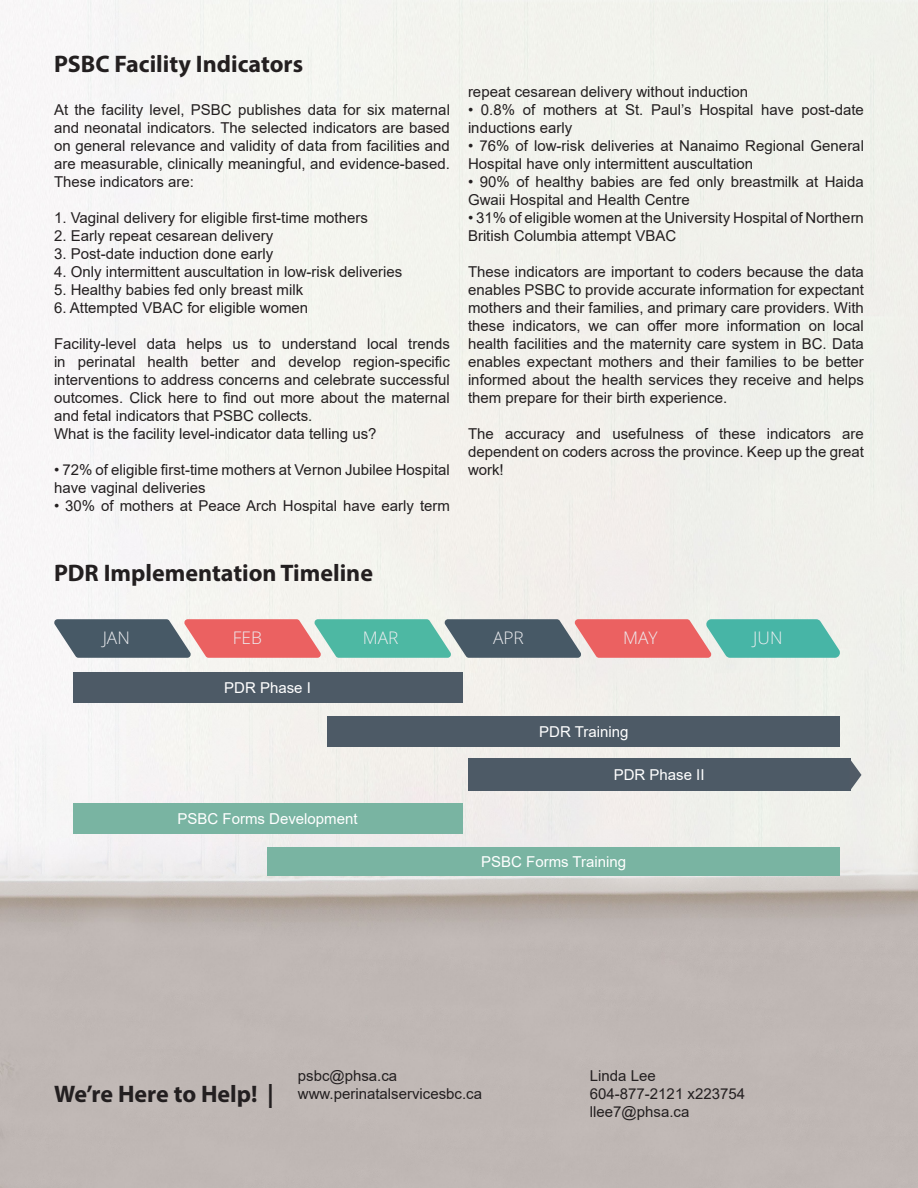
<style>
.page{position:relative;width:918px;height:1188px;background:#fff}
.page>*{position:absolute;margin:0;border:0;box-sizing:border-box;transform-origin:0 0}
.t1{font:700 24px "Myriad Pro";color:#231f20}
.t2{font:300 17.4px "Open Sans";color:#ededf0}
.t3{font:15px/18px "Arial";color:#231f20}
.t4{font:15px "Arial";color:#fff}
</style>
<div class="page">
<img style="left:0;top:1px;width:918px;height:1187px">
<svg style="left:53px;top:619px;width:788px;height:39px;background:#8d8987"></svg>
<div style="left:73px;top:672px;width:389px;height:31px;background:#4d5a66"></div>
<div style="left:328px;top:716px;width:512px;height:31px;background:#4d5a66"></div>
<div style="left:468px;top:759px;width:382px;height:32px;background:#4d5a66"></div>
<svg style="left:850px;top:759px;width:12px;height:32px"></svg>
<div style="left:73px;top:803px;width:389px;height:31px;background:#79b4a2"></div>
<div style="left:268px;top:847px;width:572px;height:29px;background:#79b4a2"></div>
<h1 class="t1" style="left:54px;top:48px;width:251px">PSBC Facility Indicators</h1>
<p class="t3" style="left:54px;top:101px;width:397px;text-align:justify">At the facility level, PSBC publishes data for six maternal and neonatal indicators. The selected indicators are based on general relevance and validity of data from facilities and are measurable, clinically meaningful, and evidence-based.<br>These indicators are:</p>
<p class="t3" style="left:54px;top:209px;width:315px">1. Vaginal delivery for eligible first-time mothers</p>
<p class="t3" style="left:54px;top:227px;width:221px">2. Early repeat cesarean delivery</p>
<p class="t3" style="left:54px;top:245px;width:221px">3. Post-date induction done early</p>
<p class="t3" style="left:54px;top:263px;width:350px">4. Only intermittent auscultation in low-risk deliveries</p>
<p class="t3" style="left:54px;top:281px;width:251px">5. Healthy babies fed only breast milk</p>
<p class="t3" style="left:54px;top:299px;width:256px">6. Attempted VBAC for eligible women</p>
<p class="t3" style="left:54px;top:335px;width:397px">Facility-level data helps us to understand local trends in perinatal health better and develop region-specific interventions to address concerns and celebrate successful outcomes. Click here to find out more about the maternal and fetal indicators that PSBC collects.<br>What is the facility level-indicator data telling us?</p>
<p class="t3" style="left:54px;top:461px;width:397px">• 72% of eligible first-time mothers at Vernon Jubilee Hospital have vaginal deliveries</p>
<p class="t3" style="left:54px;top:497px;width:398px">• 30% of mothers at Peace Arch Hospital have early term</p>
<p class="t3" style="left:468px;top:83px;width:282px">repeat cesarean delivery without induction</p>
<p class="t3" style="left:468px;top:101px;width:398px">• 0.8% of mothers at St. Paul’s Hospital have post-date inductions early</p>
<p class="t3" style="left:468px;top:137px;width:398px">• 76% of low-risk deliveries at Nanaimo Regional General<br>Hospital have only intermittent auscultation</p>
<p class="t3" style="left:468px;top:173px;width:397px">• 90% of healthy babies are fed only breastmilk at Haida<br>Gwaii Hospital and Health Centre</p>
<p class="t3" style="left:468px;top:209px;width:398px">• 31% of eligible women at the University Hospital of Northern<br>British Columbia attempt VBAC</p>
<p class="t3" style="left:468px;top:263px;width:397px;text-align:justify">These indicators are important to coders because the data enables PSBC to provide accurate information for expectant mothers and their families, and primary care providers. With these indicators, we can offer more information on local health facilities and the maternity care system in BC. Data enables expectant mothers and their families to be better informed about the health services they receive and helps them prepare for their birth experience.</p>
<p class="t3" style="left:468px;top:425px;width:397px;text-align:justify">The accuracy and usefulness of these indicators are dependent on coders across the province. Keep up the great work!</p>
<h1 class="t1" style="left:54px;top:558px;width:321px">PDR Implementation Timeline</h1>
<p class="t2" style="left:103px;top:625px;width:29px">JAN</p>
<p class="t2" style="left:233px;top:625px;width:31px">FEB</p>
<p class="t2" style="left:363px;top:625px;width:37px">MAR</p>
<p class="t2" style="left:493px;top:625px;width:32px">APR</p>
<p class="t2" style="left:623px;top:625px;width:36px">MAY</p>
<p class="t2" style="left:753px;top:625px;width:31px">JUN</p>
<p class="t4" style="left:224px;top:677px;width:88px">PDR Phase I</p>
<p class="t4" style="left:539px;top:722px;width:91px">PDR Training</p>
<p class="t4" style="left:614px;top:765px;width:92px">PDR Phase II</p>
<p class="t4" style="left:178px;top:808px;width:182px">PSBC Forms Development</p>
<p class="t4" style="left:481px;top:851px;width:147px">PSBC Forms Training</p>
<h1 class="t1" style="left:54px;top:1078px;width:221px">We’re Here to Help! |</h1>
<p class="t3" style="left:298px;top:1066px;width:186px">psbc@phsa.ca www.perinatalservicesbc.ca</p>
<p class="t3" style="left:590px;top:1066px;width:157px">Linda Lee<br>604-877-2121 x223754 llee7@phsa.ca</p>
</div>
